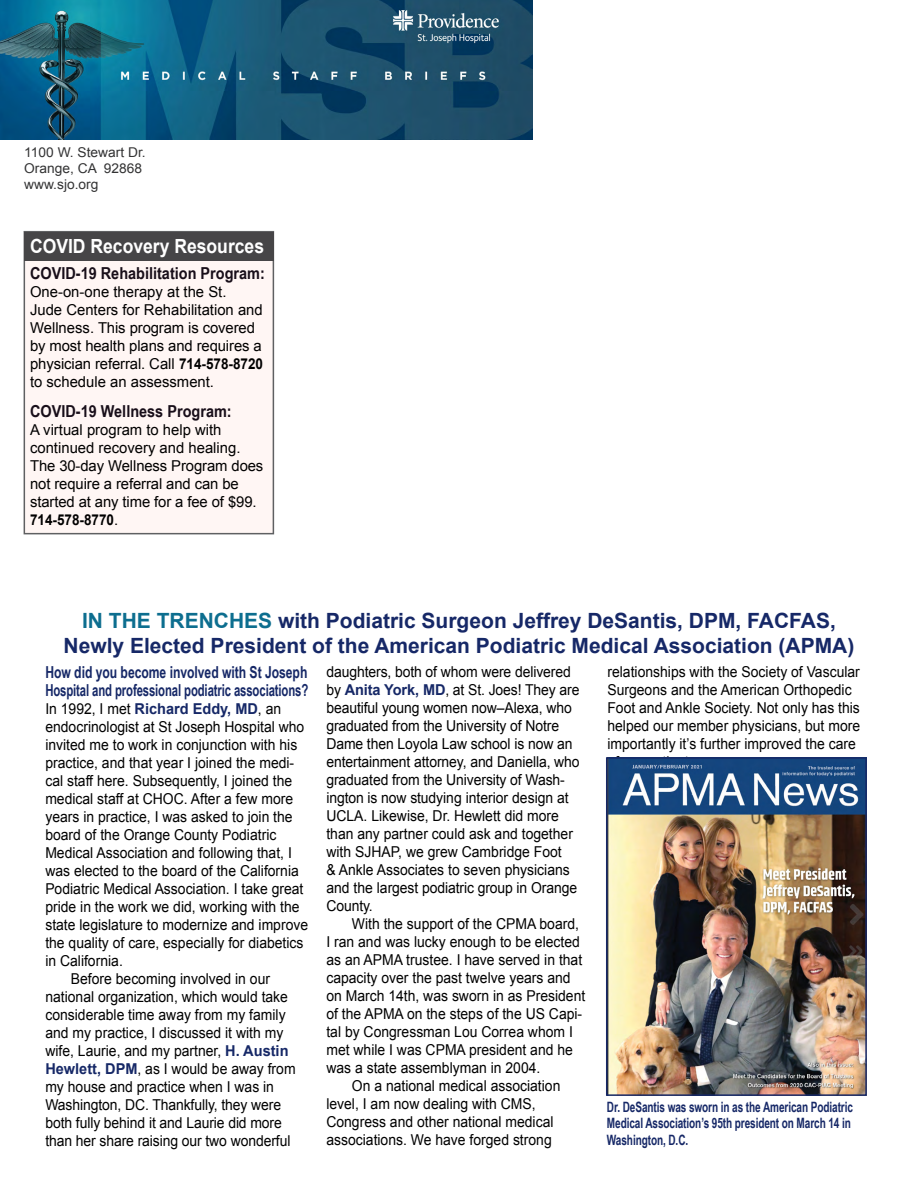
<style>
.page{position:relative;width:918px;height:1188px;background:#fff}
.page>*{position:absolute;margin:0;border:0;box-sizing:border-box;transform-origin:0 0}
.t1{font:700 21px/25.2px "Arial";color:#162867;text-align:center}
.t2{font:700 19.5px "Arial";color:#fff;scale:.9 1}
.t3{font:700 16.5px/18px "Arial Narrow";letter-spacing:-.01em;color:#162867;scale:.9 1}
.t4{font:700 16.5px "Arial Narrow";color:#180e19;scale:1.07 1}
.t5{font:15px/18px "Arial";color:#000;scale:.93 1}
.t6{font:15px/18px "Arial";color:#000}
.t7{font:700 14.25px/16.5px "Arial Narrow";letter-spacing:-.01em;color:#162867;scale:.86 1}
.t8{font:13.5px "Arial";color:#333334}
.s1{font-weight:700}
.s2{color:#0d6e8f}
.s3{font-weight:700;color:#162867}
</style>
<div class="page">
<img style="left:0;top:0;width:533px;height:139px">
<img style="left:609px;top:760px;width:255px;height:333px">
<div style="left:606px;top:757px;width:261px;height:339px;border:2px solid #162867"></div>
<div style="left:24px;top:231px;width:250px;height:303px;background:#fff6f4;border:2px solid #5f6062"></div>
<div style="left:24px;top:232px;width:249px;height:28px;background:#464547"></div>
<p class="t8" style="left:24px;top:143px;width:123px">1100 W. Stewart Dr.</p>
<p class="t8" style="left:24px;top:159px;width:119px">Orange, CA 92868</p>
<p class="t8" style="left:24px;top:175px;width:76px">www.sjo.org</p>
<p class="t2" style="left:30px;top:234px;width:262px">COVID Recovery Resources</p>
<p class="t4" style="left:30px;top:261px;width:221px">COVID-19 Rehabilitation Program:</p>
<p class="t6" style="left:30px;top:283px;width:235px">One-on-one therapy at the St.<br>Jude Centers for Rehabilitation and Wellness. This program is covered by most health plans and requires a physician referral. Call <span class="s1">714-578-8720 </span>to schedule an assessment.</p>
<p class="t4" style="left:30px;top:399px;width:190px">COVID-19 Wellness Program:</p>
<p class="t6" style="left:30px;top:421px;width:235px">A virtual program to help with continued recovery and healing.<br>The 30-day Wellness Program does not require a referral and can be started at any time for a fee of $99.<br><span class="s1">714-578-8770</span>.</p>
<p class="t1" style="left:64px;top:609px;width:792px"><span class="s2">IN THE TRENCHES</span> with Podiatric Surgeon Jeffrey DeSantis, DPM, FACFAS,<br>Newly Elected President of the American Podiatric Medical Association (APMA)</p>
<p class="t3" style="left:45px;top:663px;width:294px">How did you become involved with St Joseph<br>Hospital and professional podiatric associations?</p>
<p class="t5" style="left:45px;top:700px;width:284px">In 1992, I met <span class="s3">Richard Eddy, MD</span>, an endocrinologist at St Joseph Hospital who invited me to work in conjunction with his practice, and that year I joined the medi&shy;cal staff here. Subsequently, I joined the medical staff at CHOC. After a few more years in practice, I was asked to join the board of the Orange County Podiatric Medical Association and following that, I was elected to the board of the California Podiatric Medical Association. I take great pride in the work we did, working with the state legislature to modernize and improve the quality of care, especially for diabetics in California.</p>
<p class="t5" style="left:45px;top:970px;width:271px;text-indent:26px">Before becoming involved in our national organization, which would take considerable time away from my family and my practice, I discussed it with my wife, Laurie, and my partner, <span class="s3">H. Austin Hewlett, DPM</span>, as I would be away from my house and practice when I was in Washington, DC. Thankfully, they were both fully behind it and Laurie did more than her share raising our two wonderful</p>
<p class="t5" style="left:326px;top:663px;width:274px">daughters, both of whom were delivered by <span class="s3">Anita York, MD</span>, at St. Joes! They are beautiful young women now–Alexa, who graduated from the University of Notre Dame then Loyola Law school is now an entertainment attorney, and Daniella, who graduated from the University of Wash&shy;ington is now studying interior design at UCLA. Likewise, Dr. Hewlett did more than any partner could ask and together with SJHAP, we grew Cambridge Foot<br>&amp; Ankle Associates to seven physicians and the largest podiatric group in Orange County.</p>
<p class="t5" style="left:326px;top:915px;width:280px;text-indent:26px">With the support of the CPMA board, I ran and was lucky enough to be elected as an APMA trustee. I have served in that capacity over the past twelve years and on March 14th, was sworn in as President of the APMA on the steps of the US Capi&shy;tal by Congressman Lou Correa whom I met while I was CPMA president and he was a state assemblyman in 2004.</p>
<p class="t5" style="left:326px;top:1077px;width:253px;text-indent:26px">On a national medical association level, I am now dealing with CMS, Congress and other national medical associations. We have forged strong</p>
<p class="t5" style="left:607px;top:663px;width:273px">relationships with the Society of Vascular Surgeons and the American Orthopedic Foot and Ankle Society. Not only has this helped our member physicians, but more importantly it’s further improved the care</p>
<p class="t7" style="left:607px;top:1098px;width:288px">Dr. DeSantis was sworn in as the American Podiatric<br>Medical Association’s 95th president on March 14 in<br>Washington, D.C.</p>
</div>
